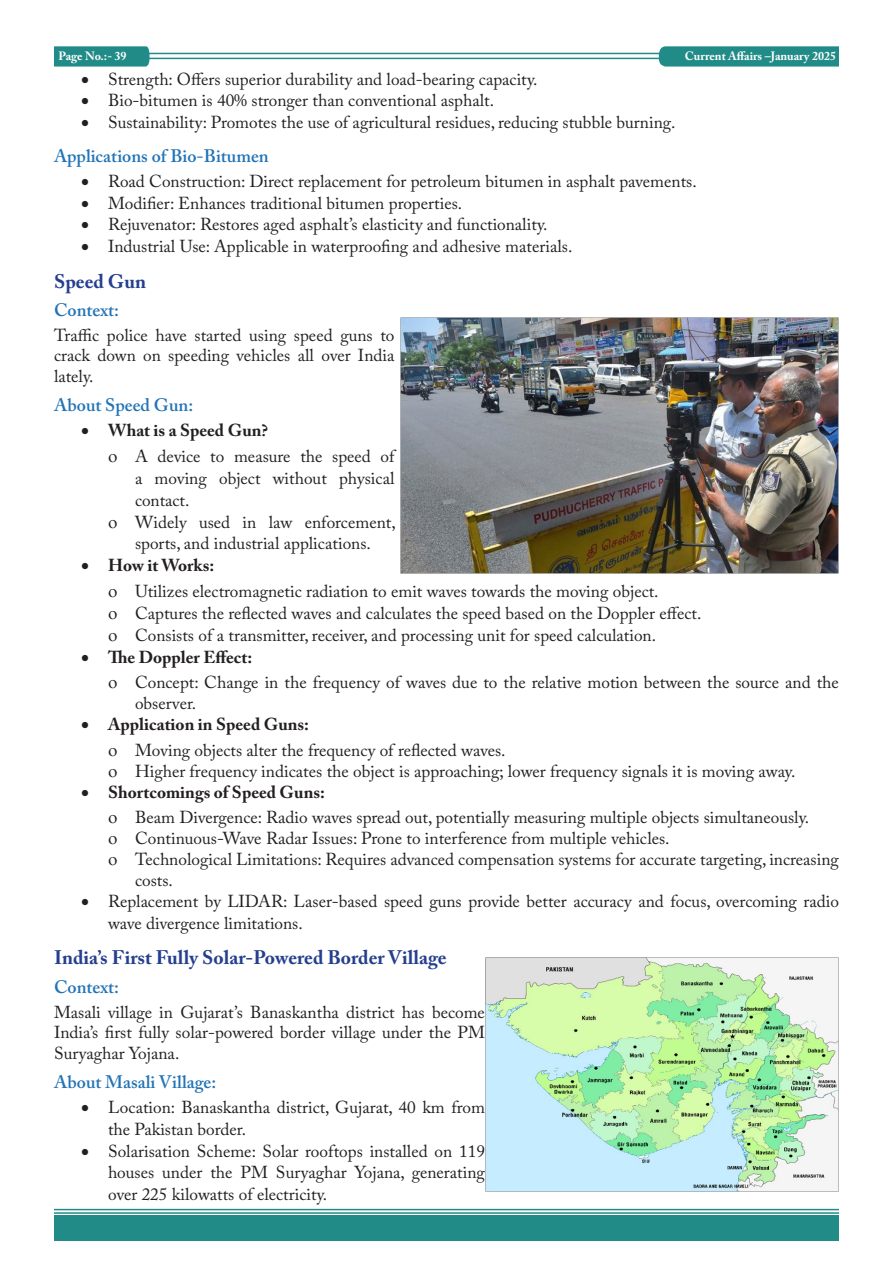
<style>
.page{position:relative;width:893px;height:1263px;background:#fff}
.page>*{position:absolute;margin:0;border:0;box-sizing:border-box;transform-origin:0 0}
.Main_Heading{font:700 19.5px "Adobe Caslon Pro";color:#253f8e}
.Sub_heading{font:600 18px "Adobe Caslon Pro";color:#2374b6}
.Paragraph{font:17.25px/21.8px "Adobe Caslon Pro";color:#231f20;text-align:justify}
.t1{font:700 17.25px "Adobe Caslon Pro";color:#231f20}
.t2{font:700 12px "Adobe Caslon Pro";color:#fff}
</style>
<div class="page">
<hr style="left:148px;top:53px;width:691px;height:1px;background:#208b87">
<hr style="left:148px;top:58px;width:690px;height:1px;background:#208b87">
<svg style="left:54px;top:46px;width:96px;height:21px;background:#2a908c"></svg>
<svg style="left:659px;top:46px;width:180px;height:21px;background:#29908c"></svg>
<hr style="left:54px;top:1209px;width:785px;height:1px;background:#208b87">
<hr style="left:54px;top:1212px;width:785px;height:2px;background:#208b87">
<div style="left:54px;top:1215px;width:785px;height:26px;background:#208b87"></div>
<img style="left:400px;top:318px;width:439px;height:256px">
<img style="left:485px;top:958px;width:354px;height:233px">
<p class="t2" style="left:59px;top:49px;width:70px">Page No.:- 39</p>
<p class="t2" style="left:685px;top:49px;width:153px">Current Affairs –January 2025</p>
<p class="Paragraph" style="left:81px;top:68px;width:458px">• Strength: Offers superior durability and load-bearing capacity.</p>
<p class="Paragraph" style="left:81px;top:90px;width:415px">• Bio-bitumen is 40% stronger than conventional asphalt.</p>
<p class="Paragraph" style="left:81px;top:111px;width:596px">• Sustainability: Promotes the use of agricultural residues, reducing stubble burning.</p>
<p class="Sub_heading" style="left:54px;top:145px;width:216px">Applications of Bio-Bitumen</p>
<p class="Paragraph" style="left:81px;top:170px;width:617px">• Road Construction: Direct replacement for petroleum bitumen in asphalt pavements.</p>
<p class="Paragraph" style="left:81px;top:192px;width:383px">• Modifier: Enhances traditional bitumen properties.</p>
<p class="Paragraph" style="left:81px;top:214px;width:468px">• Rejuvenator: Restores aged asphalt’s elasticity and functionality.</p>
<p class="Paragraph" style="left:81px;top:235px;width:493px">• Industrial Use: Applicable in waterproofing and adhesive materials.</p>
<p class="Main_Heading" style="left:54px;top:269px;width:94px">Speed Gun</p>
<p class="Sub_heading" style="left:54px;top:300px;width:67px">Context:</p>
<p class="Paragraph" style="left:54px;top:324px;width:342px;line-height:20.7px">Traffic police have started using speed guns to crack down on speeding vehicles all over India lately.</p>
<p class="Sub_heading" style="left:54px;top:394px;width:141px">About Speed Gun:</p>
<p class="t1" style="left:81px;top:420px;width:189px">• What is a Speed Gun?</p>
<p class="Paragraph" style="left:135px;top:446px;width:261px;text-indent:-27px">□ A device to measure the speed of a moving object without physical contact.</p>
<p class="Paragraph" style="left:108px;top:511px;width:289px;text-align:center">□ Widely used in law enforcement, sports, and industrial applications.</p>
<p class="t1" style="left:81px;top:555px;width:135px">• How it Works:</p>
<p class="Paragraph" style="left:108px;top:581px;width:552px">□ Utilizes electromagnetic radiation to emit waves towards the moving object.</p>
<p class="Paragraph" style="left:108px;top:602px;width:595px">□ Captures the reflected waves and calculates the speed based on the Doppler effect.</p>
<p class="Paragraph" style="left:108px;top:624px;width:550px">□ Consists of a transmitter, receiver, and processing unit for speed calculation.</p>
<p class="t1" style="left:81px;top:647px;width:173px">• The Doppler Effect:</p>
<p class="Paragraph" style="left:135px;top:672px;width:705px;line-height:21px;text-indent:-27px">□ Concept: Change in the frequency of waves due to the relative motion between the source and the observer.</p>
<p class="t1" style="left:81px;top:714px;width:230px">• Application in Speed Guns:</p>
<p class="Paragraph" style="left:108px;top:739px;width:399px">□ Moving objects alter the frequency of reflected waves.</p>
<p class="Paragraph" style="left:108px;top:760px;width:689px">□ Higher frequency indicates the object is approaching; lower frequency signals it is moving away.</p>
<p class="t1" style="left:81px;top:782px;width:245px">• Shortcomings of Speed Guns:</p>
<p class="Paragraph" style="left:108px;top:806px;width:703px">□ Beam Divergence: Radio waves spread out, potentially measuring multiple objects simultaneously.</p>
<p class="Paragraph" style="left:108px;top:827px;width:563px">□ Continuous-Wave Radar Issues: Prone to interference from multiple vehicles.</p>
<p class="Paragraph" style="left:135px;top:849px;width:705px;line-height:21px;text-indent:-27px">□ Technological Limitations: Requires advanced compensation systems for accurate targeting, increasing costs.</p>
<p class="Paragraph" style="left:108px;top:890px;width:732px;text-indent:-27px">• Replacement by LIDAR: Laser-based speed guns provide better accuracy and focus, overcoming radio wave divergence limitations.</p>
<p class="Main_Heading" style="left:54px;top:946px;width:394px">India’s First Fully Solar-Powered Border Village</p>
<p class="Sub_heading" style="left:54px;top:976px;width:67px">Context:</p>
<p class="Paragraph" style="left:54px;top:1001px;width:432px;line-height:20.7px">Masali village in Gujarat’s Banaskantha district has become India’s first fully solar-powered border village under the PM Suryaghar Yojana.</p>
<p class="Sub_heading" style="left:54px;top:1071px;width:164px">About Masali Village:</p>
<p class="Paragraph" style="left:108px;top:1096px;width:378px;text-indent:-27px">• Location: Banaskantha district, Gujarat, 40 km from the Pakistan border.</p>
<p class="Paragraph" style="left:108px;top:1140px;width:378px;text-indent:-27px">• Solarisation Scheme: Solar rooftops installed on 119 houses under the PM Suryaghar Yojana, generating over 225 kilowatts of electricity.</p>
</div>
